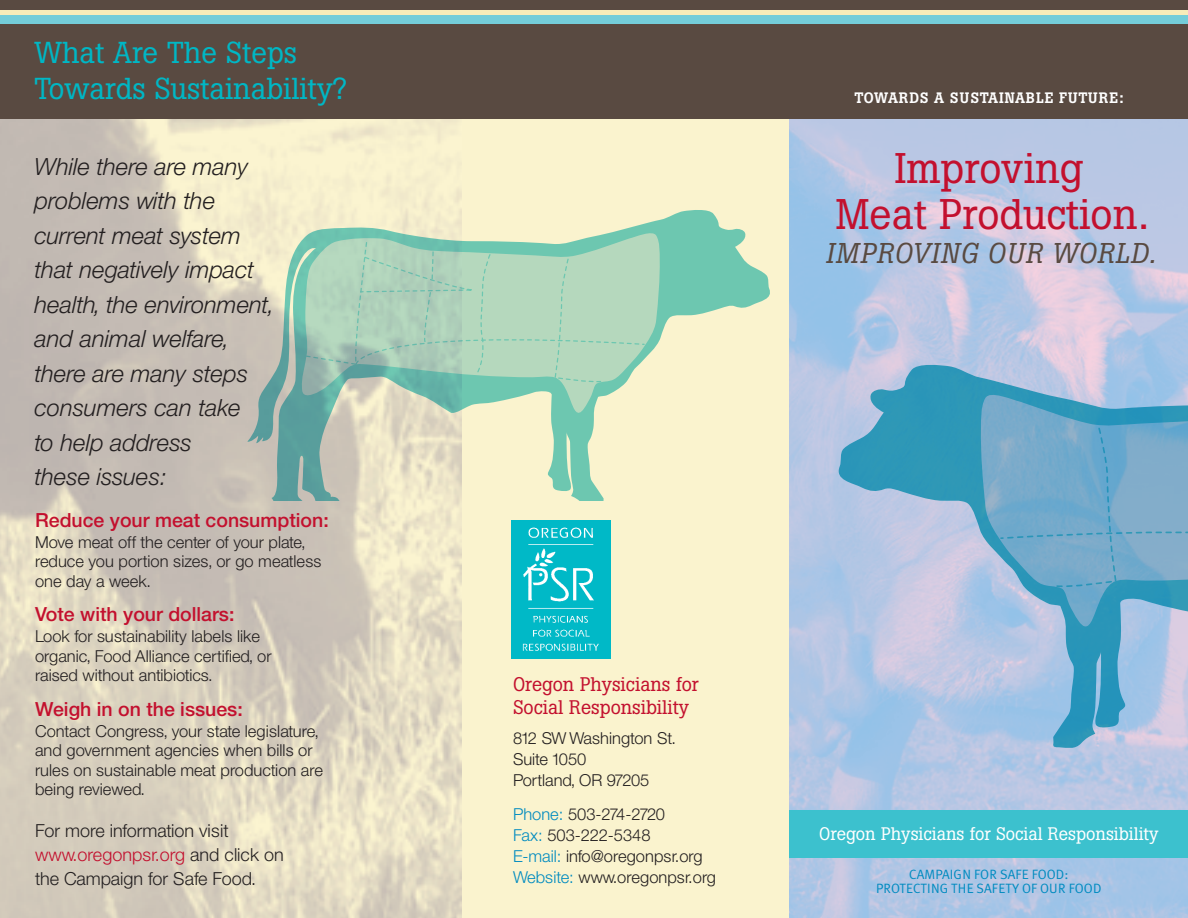
<style>
.page{position:relative;width:1188px;height:918px;background:#fff}
.page>*{position:absolute;margin:0;border:0;box-sizing:border-box;transform-origin:0 0}
.t1{font:42.45px/45.6px "Boton";color:#c3102e;text-align:center}
.Headlines{font:30px/36px "Boton";color:#00b7c5}
.t2{font:italic 28.35px "Boton";letter-spacing:.045em;color:#594a41}
.intro_2{font:italic 300 23.7px/34.5px "Helvetica Neue";color:#231f20}
.Inside_Flap_bullet_h{font:500 19.5px "Helvetica Neue";color:#c3102e}
.back_page{font:19.5px/22.5px "Boton";color:#c3102e}
.intro_copy_2{font:300 18px/24px "Helvetica Neue";color:#231f20}
.t3{font:18px "Boton";color:#fff}
.Inside_flap_bullet{font:300 16.5px/19.5px "Helvetica Neue";color:#231f20}
.backpage_body{font:300 16.5px/21px "Helvetica Neue";color:#231f20}
.t4{font:500 15px "Boton";letter-spacing:.055em;color:#fff}
.t5{font:13.5px/13.5px "Meta Plus Normal";color:#008bc0;text-align:center}
.s1{color:#c3102e}
.s2{color:#008bc0}
</style>
<div class="page">
<div style="left:388px;top:0;width:404px;height:918px;background:#faf3ce"></div>
<img style="left:790px;top:118px;width:398px;height:800px">
<img style="left:0;top:118px;width:462px;height:800px">
<div style="left:0;top:0;width:794px;height:118px;background:#594a41"></div>
<div style="left:790px;top:0;width:398px;height:118px;background:#594a41"></div>
<svg style="left:834px;top:362px;width:354px;height:410px;background:#99bcda"></svg>
<svg style="left:981px;top:390px;width:207px;height:244px;background:#74aecf"></svg>
<svg style="left:999px;top:424px;width:189px;height:164px;background:#74a9ca"></svg>
<div style="left:790px;top:810px;width:398px;height:48px;background:#3cc1ce"></div>
<svg style="left:247px;top:208px;width:523px;height:292px"></svg>
<svg style="left:301px;top:229px;width:359px;height:189px"></svg>
<svg style="left:305px;top:238px;width:341px;height:145px;background:#a9d1b9"></svg>
<img style="left:512px;top:520px;width:99px;height:138px">
<div style="left:0;top:10px;width:1188px;height:6px;background:#f8ecb9"></div>
<div style="left:0;top:15px;width:1188px;height:9px;background:#74cdd9"></div>
<p class="Headlines" style="left:34px;top:35px;width:314px">What Are The Steps<br>Towards Sustainability?</p>
<p class="t4" style="left:855px;top:89px;width:271px">TOWARDS A SUSTAINABLE FUTURE:</p>
<p class="intro_2" style="left:34px;top:149px;width:241px">While there are many problems with the current meat system that negatively impact health, the environment, and animal welfare, there are many steps consumers can take<br>to help address<br>these issues:</p>
<p class="t1" style="left:836px;top:146px;width:314px">Improving<br>Meat Production.</p>
<p class="t2" style="left:826px;top:237px;width:331px">IMPROVING OUR WORLD.</p>
<p class="Inside_Flap_bullet_h" style="left:35px;top:508px;width:295px">Reduce your meat consumption:</p>
<p class="Inside_flap_bullet" style="left:35px;top:532px;width:288px">Move meat off the center of your plate, reduce you portion sizes, or go meatless one day a week.</p>
<p class="Inside_Flap_bullet_h" style="left:35px;top:603px;width:201px">Vote with your dollars:</p>
<p class="Inside_flap_bullet" style="left:35px;top:626px;width:238px">Look for sustainability labels like organic, Food Alliance certified, or raised without antibiotics.</p>
<p class="Inside_Flap_bullet_h" style="left:35px;top:697px;width:209px">Weigh in on the issues:</p>
<p class="Inside_flap_bullet" style="left:35px;top:721px;width:289px">Contact Congress, your state legislature, and government agencies when bills or rules on sustainable meat production are being reviewed.</p>
<p class="intro_copy_2" style="left:35px;top:818px;width:250px">For more information visit <span class="s1">www.oregonpsr.org</span> and click on the Campaign for Safe Food.</p>
<p class="back_page" style="left:513px;top:673px;width:187px">Oregon Physicians for<br>Social Responsibility</p>
<p class="backpage_body" style="left:513px;top:727px;width:165px">812 SW Washington St.<br>Suite 1050<br>Portland, OR 97205</p>
<p class="backpage_body" style="left:513px;top:803px;width:205px"><span class="s2">Phone:</span> 503-274-2720<br><span class="s2">Fax:</span> 503-222-5348<br><span class="s2">E-mail:</span> info@oregonpsr.org<br><span class="s2">Website:</span> www.oregonpsr.org</p>
<p class="t3" style="left:819px;top:823px;width:341px">Oregon Physicians for Social Responsibility</p>
<p class="t5" style="left:876px;top:868px;width:227px">CAMPAIGN FOR SAFE FOOD:<br>PROTECTING THE SAFETY OF OUR FOOD</p>
</div>
